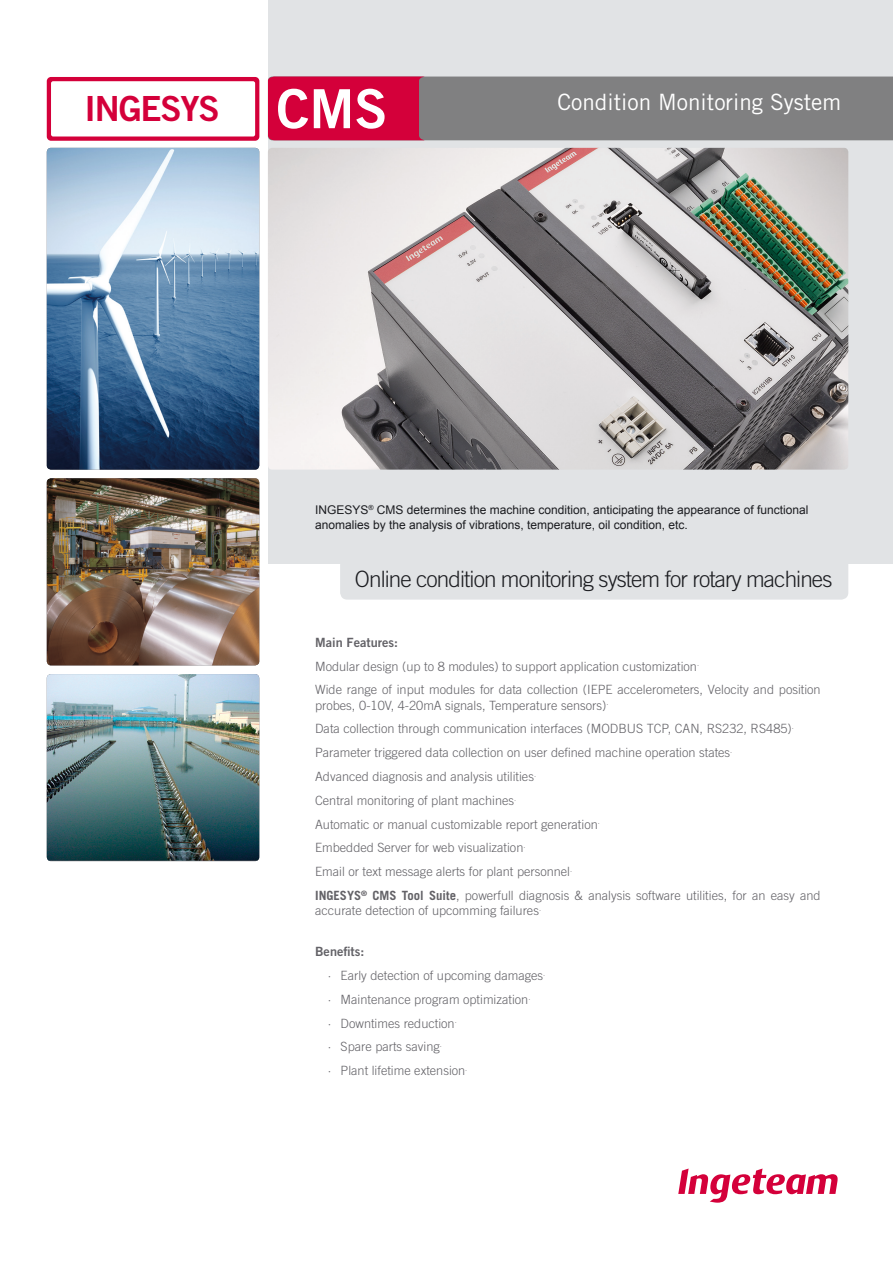
<style>
.page{position:relative;width:893px;height:1263px;background:#fff}
.page>*{position:absolute;margin:0;border:0;box-sizing:border-box;transform-origin:0 0}
.t1{font:34.65px "Trade Gothic LT Std Bd 2";letter-spacing:-.035em;color:#d4003a}
.t2{font:300 22.5px "Trade Gothic LT Std";letter-spacing:-.04em;color:#1b1c20}
.t3{font:22.5px "Trade Gothic LT Std";color:#fff}
.t4{font:300 12.75px/23.9px "Trade Gothic LT Std";color:#636267}
.t5{font:12.75px "Trade Gothic LT Std Bd 2";color:#636267}
.t6{font:12px/14.4px "Arial";color:#1b1c20}
.s1{font-size:54px;color:#fff}
.s2{font-weight:700}
</style>
<div class="page">
<svg style="left:678px;top:1168px;width:160px;height:35px"></svg>
<div style="left:268px;top:0;width:625px;height:563px;background:#e1e3e5"></div>
<img style="left:268px;top:148px;width:580px;height:322px">
<img style="left:47px;top:478px;width:212px;height:187px">
<img style="left:47px;top:674px;width:212px;height:186px">
<div style="left:47px;top:77px;width:212px;height:64px;background:#d4003a;border-radius:4px"></div>
<div style="left:51px;top:81px;width:204px;height:55px;background:#fff;border-radius:2px"></div>
<svg style="left:268px;top:77px;width:625px;height:63px;background:#94616f"></svg>
<div style="left:340px;top:558px;width:508px;height:42px;background:#e1e3e5;border-radius:7px"></div>
<img style="left:47px;top:148px;width:212px;height:322px">
<h1 class="t1" style="left:85px;top:87px;width:304px">INGESYS <span class="s1">CMS</span></h1>
<h2 class="t3" style="left:557px;top:88px;width:285px">Condition Monitoring System</h2>
<p class="t6" style="left:315px;top:503px;width:495px">INGESYS<sup>®</sup> CMS determines the machine condition, anticipating the appearance of functional anomalies by the analysis of vibrations, temperature, oil condition, etc.</p>
<h2 class="t2" style="left:355px;top:566px;width:479px">Online condition monitoring system for rotary machines</h2>
<p class="t5" style="left:315px;top:634px;width:84px">Main Features:</p>
<p class="t4" style="left:315px;top:654px;width:507px">Modular design (up to 8 modules) to support application customization<sup>.<br></sup>Wide range of input modules for data collection (IEPE accelerometers, Velocity and position</p>
<p class="t4" style="left:315px;top:693px;width:507px">probes, 0-10V, 4-20mA signals, Temperature sensors)<sup>.<br></sup>Data collection through communication interfaces (MODBUS TCP, CAN, RS232, RS485)<sup>.<br></sup>Parameter triggered data collection on user defined machine operation states<sup>.<br></sup>Advanced diagnosis and analysis utilities<sup>.<br></sup>Central monitoring of plant machines<sup>.<br></sup>Automatic or manual customizable report generation<sup>.<br></sup>Embedded Server for web visualization<sup>.<br></sup>Email or text message alerts for plant personnel<sup>.<br></sup><span class="s2">INGESYS</span><sup>®</sup> <span class="s2">CMS Tool Suite</span>, powerfull diagnosis &amp; analysis software utilities, for an easy and</p>
<p class="t4" style="left:315px;top:899px;width:227px">accurate detection of upcomming failures<sup>.</sup></p>
<p class="t5" style="left:315px;top:944px;width:51px">Benefits:</p>
<p class="t4" style="left:328px;top:963px;width:219px">∙ Early detection of upcoming damages<sup>. </sup>∙ Maintenance program optimization<sup>.<br></sup>∙ Downtimes reduction<sup>.<br></sup>∙ Spare parts saving<sup>.<br></sup>∙ Plant lifetime extension<sup>.</sup></p>
</div>
